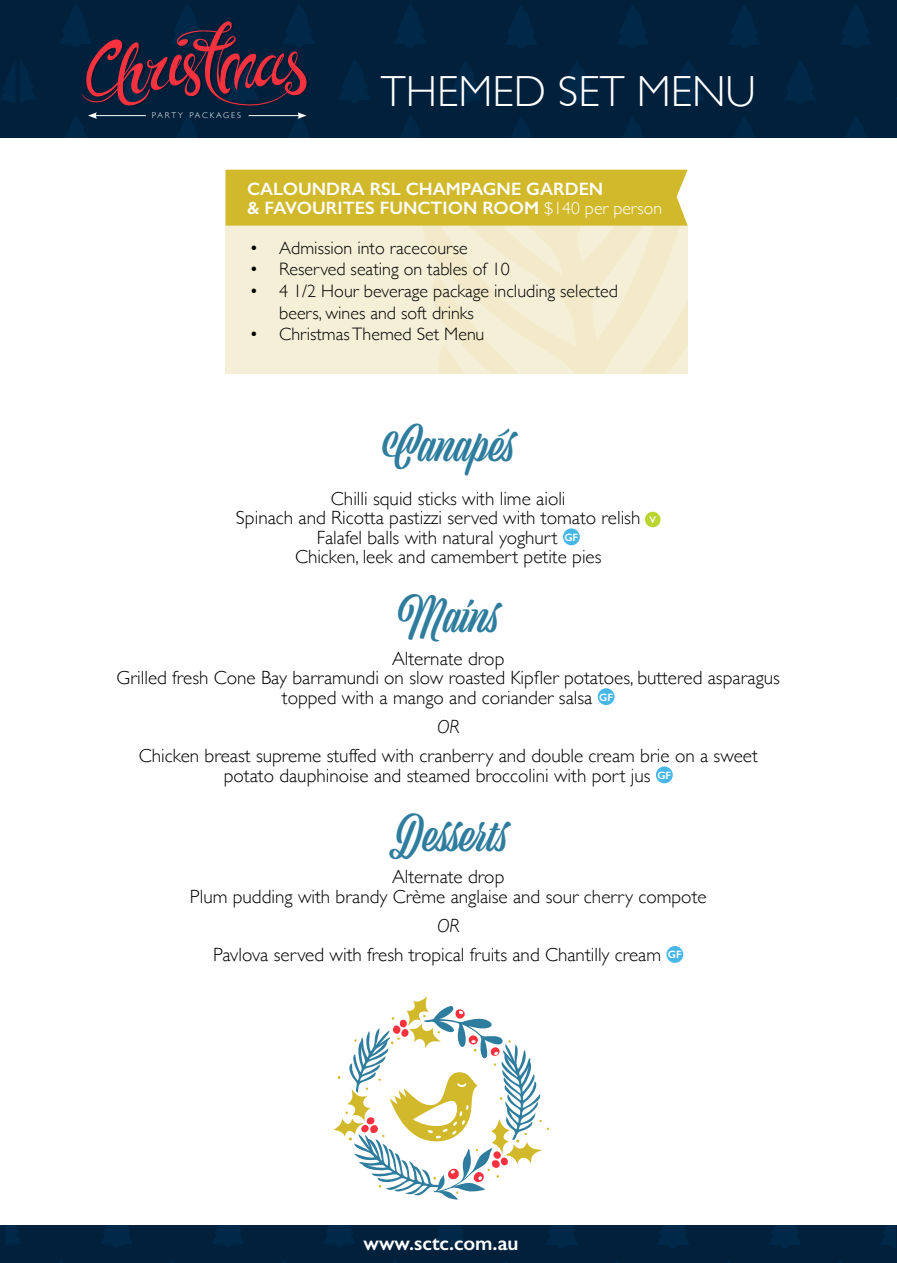
<style>
.page{position:relative;width:897px;height:1263px;background:#fff}
.page>*{position:absolute;margin:0;border:0;box-sizing:border-box;transform-origin:0 0}
.t1{font:45.3px "Viktor Script";color:#2e7d9e}
.t2{font:300 43.5px "Gill Sans";color:#fff}
.t3{font:600 20.55px "Gill Sans";color:#fff}
.t4{font:300 19.2px/19.5px "Gill Sans";color:#000;text-align:center}
.t5{font:italic 300 19.2px "Gill Sans";color:#000}
.t6{font:300 18px/21.6px "Gill Sans";color:#000}
.t7{font:600 18px/19.5px "Gill Sans";color:#fff}
.t8{font:300 8.25px "Gill Sans";letter-spacing:.24em;color:#fff}
.s1{font-weight:300;font-size:17.7px}
.s2{font-weight:600;font-size:9.9px;color:#fff}
.s3{font-style:italic}
</style>
<div class="page">
<div style="left:0;top:0;width:896px;height:138px;background:#00203c"></div>
<svg style="left:339px;top:60px;width:31px;height:43px"></svg>
<svg style="left:400px;top:115px;width:21px;height:23px"></svg>
<svg style="left:394px;top:4px;width:32px;height:44px"></svg>
<svg style="left:673px;top:60px;width:31px;height:44px"></svg>
<svg style="left:561px;top:61px;width:32px;height:43px"></svg>
<svg style="left:784px;top:61px;width:31px;height:43px"></svg>
<svg style="left:734px;top:116px;width:21px;height:22px"></svg>
<svg style="left:511px;top:116px;width:21px;height:22px"></svg>
<svg style="left:622px;top:116px;width:21px;height:22px"></svg>
<svg style="left:846px;top:116px;width:20px;height:22px"></svg>
<svg style="left:617px;top:5px;width:31px;height:43px"></svg>
<svg style="left:728px;top:5px;width:32px;height:43px"></svg>
<svg style="left:840px;top:5px;width:32px;height:43px"></svg>
<svg style="left:505px;top:5px;width:32px;height:43px"></svg>
<svg style="left:450px;top:62px;width:31px;height:42px"></svg>
<svg style="left:1px;top:62px;width:35px;height:41px"></svg>
<div style="left:0;top:1225px;width:896px;height:38px;background:#00203c"></div>
<svg style="left:212px;top:1225px;width:32px;height:22px"></svg>
<svg style="left:324px;top:1225px;width:31px;height:22px"></svg>
<svg style="left:100px;top:1225px;width:32px;height:22px"></svg>
<svg style="left:657px;top:1225px;width:32px;height:23px"></svg>
<svg style="left:769px;top:1225px;width:32px;height:23px"></svg>
<svg style="left:546px;top:1225px;width:32px;height:23px"></svg>
<svg style="left:880px;top:1225px;width:16px;height:24px"></svg>
<svg style="left:435px;top:1225px;width:31px;height:23px"></svg>
<svg style="left:6px;top:1225px;width:15px;height:21px"></svg>
<div style="left:645px;top:512px;width:15px;height:15px;background:#bad532;border-radius:50%"></div>
<div style="left:563px;top:528px;width:16px;height:17px;background:#47b7e6;border-radius:50%"></div>
<div style="left:597px;top:688px;width:17px;height:17px;background:#47b7e6;border-radius:50%"></div>
<div style="left:655px;top:766px;width:17px;height:17px;background:#47b7e6;border-radius:50%"></div>
<div style="left:666px;top:946px;width:17px;height:17px;background:#47b7e6;border-radius:50%"></div>
<svg style="left:60px;top:4px;width:255px;height:134px"></svg>
<svg style="left:225px;top:170px;width:462px;height:204px;background:#eadfa6"></svg>
<svg style="left:333px;top:996px;width:216px;height:204px"></svg>
<p class="t8" style="left:152px;top:109px;width:91px">PARTY PACKAGES</p>
<h2 class="t2" style="left:381px;top:57px;width:377px">THEMED SET MENU</h2>
<p class="t7" style="left:247px;top:179px;width:416px">CALOUNDRA RSL CHAMPAGNE GARDEN<br>&amp; FAVOURITES FUNCTION ROOM <span class="s1">$140 per person</span></p>
<p class="t6" style="left:249px;top:236px;width:220px">• Admission into racecourse</p>
<p class="t6" style="left:249px;top:258px;width:262px">• Reserved seating on tables of 10</p>
<p class="t6" style="left:279px;top:279px;width:340px;text-indent:-30px">• 4 1/2 Hour beverage package including selected beers, wines and soft drinks</p>
<p class="t6" style="left:249px;top:323px;width:236px">• Christmas Themed Set Menu</p>
<h1 class="t1" style="left:382px;top:418px;width:135px">Canapés</h1>
<p class="t4" style="left:236px;top:488px;width:421px">Chilli squid sticks with lime aioli<br>Spinach and Ricotta pastizzi served with tomato relish <span class="s2">V </span>Falafel balls with natural yoghurt <sup>GF<br></sup>Chicken, leek and camembert petite pies</p>
<h1 class="t1" style="left:398px;top:590px;width:104px">Mains</h1>
<p class="t4" style="left:117px;top:648px;width:665px">Alternate drop<br>Grilled fresh Cone Bay barramundi on slow roasted Kipfler potatoes, buttered asparagus topped with a mango and coriander salsa <sup>GF</sup></p>
<p class="t5" style="left:437px;top:716px;width:24px">OR</p>
<p class="t4" style="left:139px;top:745px;width:620px">Chicken breast supreme stuffed with cranberry and double cream brie on a sweet potato dauphinoise and steamed broccolini with port jus <sup>GF</sup></p>
<h1 class="t1" style="left:389px;top:809px;width:121px">Desserts</h1>
<p class="t4" style="left:190px;top:866px;width:518px">Alternate drop<br>Plum pudding with brandy Crème anglaise and sour cherry compote</p>
<p class="t4" style="left:213px;top:910px;width:470px;line-height:29.4px"><span class="s3">OR<br></span>Pavlova served with fresh tropical fruits and Chantilly cream <sup>GF</sup></p>
<p class="t3" style="left:363px;top:1230px;width:157px">www.sctc.com.au</p>
</div>
